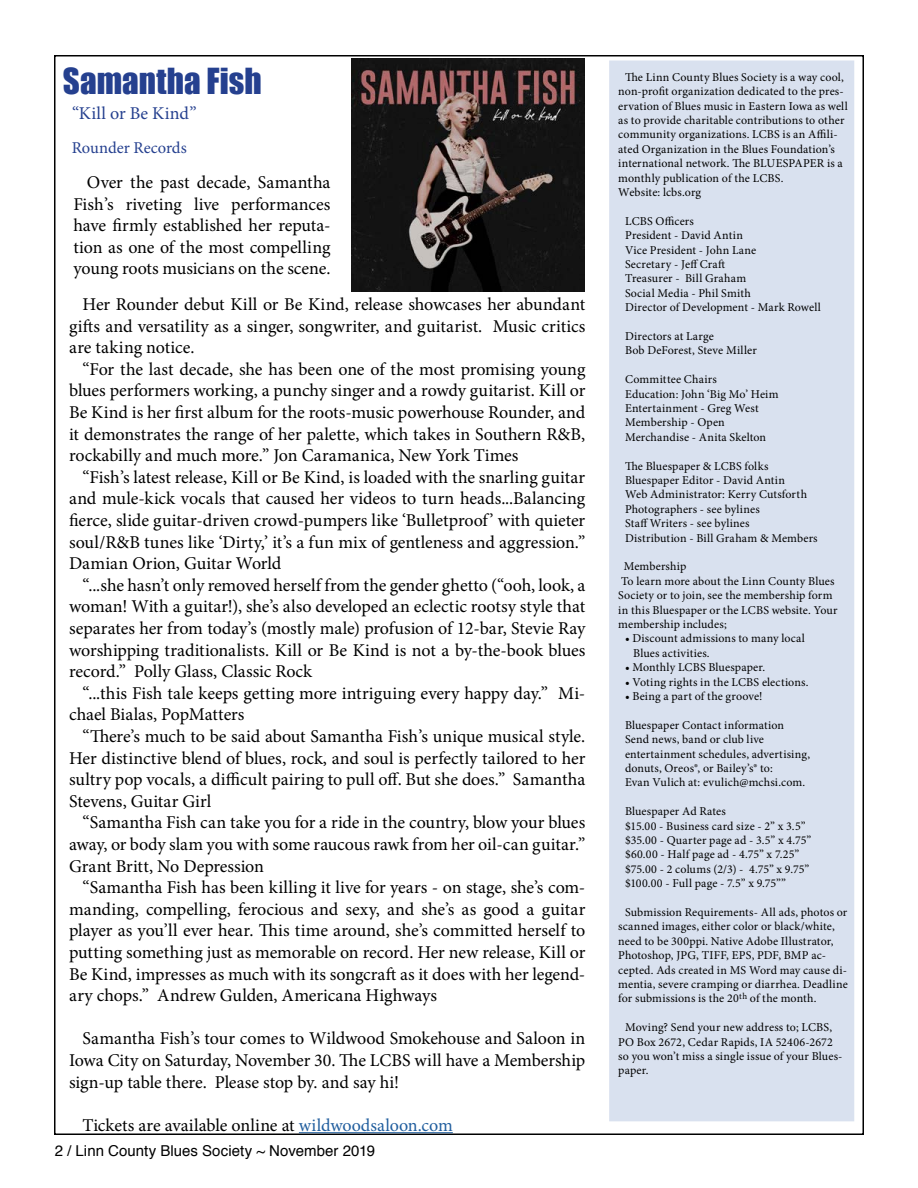
<style>
.page{position:relative;width:918px;height:1188px;background:#fff}
.page>*{position:absolute;margin:0;border:0;box-sizing:border-box;transform-origin:0 0}
.t1{font:33px "Impact";color:#25408f}
.t2{font:18px/21.6px "Minion Pro";letter-spacing:-.005em;color:#000;text-align:justify}
.t3{font:18px "Minion Pro";letter-spacing:.015em;color:#25408f}
.t4{font:16.5px "Minion Pro";letter-spacing:-.005em;color:#25408f}
.t5{font:15px "Helvetica";letter-spacing:.005em;color:#000}
.t6{font:12px/14.4px "Minion Pro";letter-spacing:.01em;color:#000}
.s1{color:#215e9e}
</style>
<div class="page">
<div style="left:609px;top:60px;width:245px;height:1061px;background:#d9e1ef"></div>
<hr style="left:299px;top:1132px;width:154px;height:1px;background:#215e9e">
<img style="left:351px;top:58px;width:233px;height:234px">
<h1 class="t1" style="left:63px;top:55px;width:200px">Samantha Fish</h1>
<p class="t3" style="left:72px;top:101px;width:126px">“Kill or Be Kind”</p>
<p class="t4" style="left:72px;top:137px;width:117px">Rounder Records</p>
<p class="t2" style="left:73px;top:172px;width:259px;text-indent:14px">Over the past decade, Samantha Fish’s riveting live performances have firmly established her reputa&shy;tion as one of the most compelling young roots musicians on the scene.</p>
<p class="t2" style="left:69px;top:294px;width:518px;text-indent:14px">Her Rounder debut Kill or Be Kind, release showcases her abundant gifts and versatility as a singer, songwriter, and guitarist. Music critics are taking notice.</p>
<p class="t2" style="left:69px;top:358px;width:518px;text-indent:14px">“For the last decade, she has been one of the most promising young blues performers working, a punchy singer and a rowdy guitarist. Kill or Be Kind is her first album for the roots-music powerhouse Rounder, and it demonstrates the range of her palette, which takes in Southern R&amp;B, rockabilly and much more.” Jon Caramanica, New York Times</p>
<p class="t2" style="left:69px;top:466px;width:518px;text-indent:14px">“Fish’s latest release, Kill or Be Kind, is loaded with the snarling guitar and mule-kick vocals that caused her videos to turn heads...Balancing fierce, slide guitar-driven crowd-pumpers like ‘Bulletproof’ with quieter soul/R&amp;B tunes like ‘Dirty,’ it’s a fun mix of gentleness and aggression.” Damian Orion, Guitar World</p>
<p class="t2" style="left:69px;top:574px;width:518px;text-indent:14px">“...she hasn’t only removed herself from the gender ghetto (“ooh, look, a woman! With a guitar!), she’s also developed an eclectic rootsy style that separates her from today’s (mostly male) profusion of 12-bar, Stevie Ray worshipping traditionalists. Kill or Be Kind is not a by-the-book blues record.” Polly Glass, Classic Rock</p>
<p class="t2" style="left:69px;top:682px;width:518px;text-indent:14px">“...this Fish tale keeps getting more intriguing every happy day.” Mi&shy;chael Bialas, PopMatters</p>
<p class="t2" style="left:69px;top:726px;width:518px;text-indent:14px">“There’s much to be said about Samantha Fish’s unique musical style.<br>Her distinctive blend of blues, rock, and soul is perfectly tailored to her sultry pop vocals, a difficult pairing to pull off. But she does.” Samantha Stevens, Guitar Girl</p>
<p class="t2" style="left:69px;top:812px;width:518px;text-indent:14px">“Samantha Fish can take you for a ride in the country, blow your blues away, or body slam you with some raucous rawk from her oil-can guitar.” Grant Britt, No Depression</p>
<p class="t2" style="left:69px;top:877px;width:518px;text-indent:14px">“Samantha Fish has been killing it live for years - on stage, she’s com&shy;manding, compelling, ferocious and sexy, and she’s as good a guitar player as you’ll ever hear. This time around, she’s committed herself to putting something just as memorable on record. Her new release, Kill or Be Kind, impresses as much with its songcraft as it does with her legend&shy;ary chops.” Andrew Gulden, Americana Highways</p>
<p class="t2" style="left:69px;top:1028px;width:518px;text-indent:14px">Samantha Fish’s tour comes to Wildwood Smokehouse and Saloon in Iowa City on Saturday, November 30. The LCBS will have a Membership sign-up table there. Please stop by. and say hi!</p>
<p class="t2" style="left:83px;top:1114px;width:372px">Tickets are available online at <span class="s1">wildwoodsaloon.com</span></p>
<p class="t5" style="left:55px;top:1139px;width:322px">2 / Linn County Blues Society ~ November 2019</p>
<p class="t6" style="left:618px;top:70px;width:231px;text-indent:7px">The Linn County Blues Society is a way cool, non-profit organization dedicated to the pres&shy;ervation of Blues music in Eastern Iowa as well as to provide charitable contributions to other community organizations. LCBS is an Affili&shy;ated Organization in the Blues Foundation’s international network. The BLUESPAPER is a monthly publication of the LCBS.<br>Website: lcbs.org</p>
<p class="t6" style="left:625px;top:214px;width:197px">LCBS Officers<br>President - David Antin<br>Vice President - John Lane<br>Secretary - Jeff Craft<br>Treasurer - Bill Graham<br>Social Media - Phil Smith<br>Director of Development - Mark Rowell</p>
<p class="t6" style="left:625px;top:329px;width:133px">Directors at Large<br>Bob DeForest, Steve Miller</p>
<p class="t6" style="left:625px;top:372px;width:155px">Committee Chairs<br>Education: John ‘Big Mo’ Heim<br>Entertainment - Greg West<br>Membership - Open<br>Merchandise - Anita Skelton</p>
<p class="t6" style="left:625px;top:459px;width:194px">The Bluespaper &amp; LCBS folks<br>Bluespaper Editor - David Antin<br>Web Administrator: Kerry Cutsforth<br>Photographers - see bylines<br>Staff Writers - see bylines<br>Distribution - Bill Graham &amp; Members</p>
<p class="t6" style="left:618px;top:559px;width:221px;text-indent:5px">Membership<br>To learn more about the Linn County Blues<br>Society or to join, see the membership form in this Bluespaper or the LCBS website. Your membership includes;</p>
<p class="t6" style="left:633px;top:631px;width:173px;text-indent:-8px">• Discount admissions to many local<br>Blues activities.</p>
<p class="t6" style="left:625px;top:660px;width:142px">• Monthly LCBS Bluespaper.</p>
<p class="t6" style="left:625px;top:675px;width:185px">• Voting rights in the LCBS elections.</p>
<p class="t6" style="left:625px;top:689px;width:139px">• Being a part of the groove!</p>
<p class="t6" style="left:625px;top:718px;width:187px">Bluespaper Contact information Send news, band or club live entertainment schedules, advertising, donuts, Oreos®, or Bailey’s® to:<br>Evan Vulich at: evulich@mchsi.com.</p>
<p class="t6" style="left:625px;top:804px;width:188px">Bluespaper Ad Rates<br>$15.00 - Business card size - 2” x 3.5” $35.00 - Quarter page ad - 3.5” x 4.75” $60.00 - Half page ad - 4.75” x 7.25” $75.00 - 2 colums (2/3) - 4.75” x 9.75” $100.00 - Full page - 7.5” x 9.75””</p>
<p class="t6" style="left:618px;top:905px;width:231px;text-indent:7px">Submission Requirements- All ads, photos or scanned images, either color or black/white, need to be 300ppi. Native Adobe Illustrator, Photoshop, JPG, TIFF, EPS, PDF, BMP ac&shy;cepted. Ads created in MS Word may cause di&shy;mentia, severe cramping or diarrhea. Deadline for submissions is the 20<sup>th</sup> of the month.</p>
<p class="t6" style="left:618px;top:1020px;width:226px;text-indent:7px">Moving? Send your new address to; LCBS,<br>PO Box 2672, Cedar Rapids, IA 52406-2672 so you won’t miss a single issue of your Blues&shy;paper.</p>
</div>
